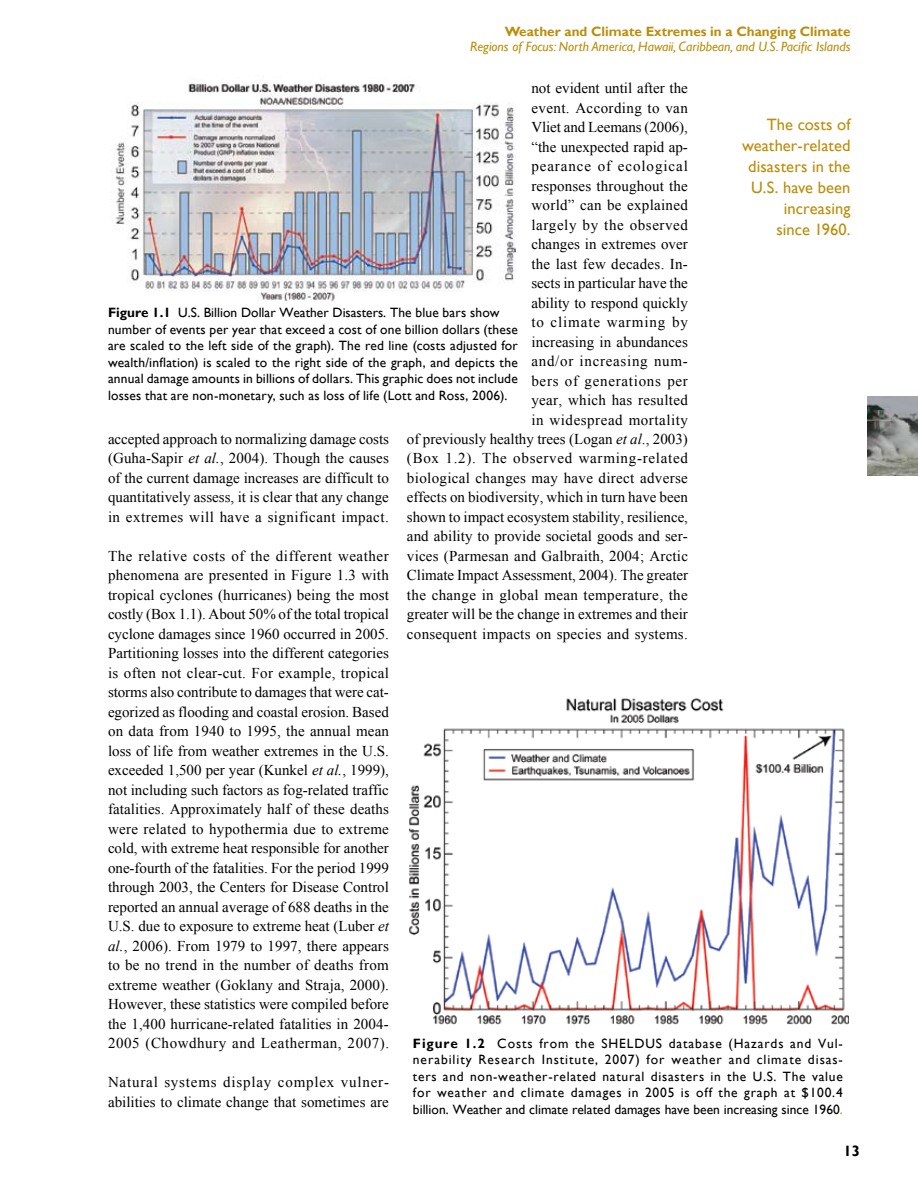
<style>
.page{position:relative;width:918px;height:1188px;background:#fff}
.page>*{position:absolute;margin:0;border:0;box-sizing:border-box;transform-origin:0 0}
.t1{font:16.5px/21px "Gill Sans";letter-spacing:.005em;color:#bb8d0a;text-align:right}
.t2{font:15px/19.5px "Times New Roman";letter-spacing:.015em;color:#000;text-align:justify}
.t3{font:700 15px "Gill Sans";color:#000}
.t4{font:13.5px/16.5px "Gill Sans";letter-spacing:.01em;color:#000;text-align:justify}
.t5{font:italic 13.5px "Gill Sans";color:#bb8d0a}
.t6{font:700 13.5px "Gill Sans";color:#bb8d0a}
.s1{font-style:italic}
.s2{font-weight:700}
.s3{color:#bb8d0a}
</style>
<div class="page">
<img style="left:867px;top:396px;width:51px;height:80px">
<img style="left:408px;top:698px;width:440px;height:327px">
<img style="left:114px;top:83px;width:402px;height:220px">
<p class="t6" style="left:505px;top:23px;width:347px">Weather and Climate Extremes in a Changing Climate</p>
<p class="t5" style="left:470px;top:39px;width:382px">Regions of Focus: North America, Hawaii, Caribbean, and U.S. Pacific Islands</p>
<p class="t2" style="left:407px;top:78px;width:283px;text-align:right">not evident until after the<br>event. According to van<br>Vliet and Leemans (2006),<br>“the unexpected rapid ap-<br>pearance of ecological<br>responses throughout the<br>world” can be explained<br>largely by the observed<br>changes in extremes over<br>the last few decades. In-<br>sects in particular have the<br>ability to respond quickly<br>to climate warming by<br>increasing in abundances<br>and/or increasing num-<br>bers of generations per<br>year, which has resulted<br>in widespread mortality<br>of previously healthy trees (Logan <span class="s1">et al</span>., 2003) (Box 1.2). The observed warming-related biological changes may have direct adverse effects on biodiversity, which in turn have been shown to impact ecosystem stability, resilience, and ability to provide societal goods and ser&shy;vices (Parmesan and Galbraith, 2004; Arctic<br>Climate Impact Assessment, 2004). The greater the change in global mean temperature, the greater will be the change in extremes and their consequent impacts on species and systems.</p>
<p class="t1" style="left:742px;top:114px;width:110px">The costs of weather-related disasters in the<br>U.S. have been increasing<br>since 1960.</p>
<p class="t4" style="left:108px;top:305px;width:411px;text-align:left"><span class="s2">Figure 1.1</span> U.S. Billion Dollar Weather Disasters. The blue bars show number of events per year that exceed a cost of one billion dollars (these are scaled to the left side of the graph). The red line (costs adjusted for wealth/inflation) is scaled to the right side of the graph, and depicts the annual damage amounts in billions of dollars. This graphic does not include losses that are non-monetary, such as loss of life (Lott and Ross, 2006).</p>
<p class="t2" style="left:108px;top:429px;width:282px">accepted approach to normalizing damage costs (Guha-Sapir <span class="s1">et al.</span>, 2004). Though the causes of the current damage increases are difficult to quantitatively assess, it is clear that any change in extremes will have a significant impact.</p>
<p class="t2" style="left:108px;top:546px;width:283px">The relative costs of the different weather phenomena are presented in Figure 1.3 with tropical cyclones (hurricanes) being the most costly (Box 1.1). About 50% of the total tropical cyclone damages since 1960 occurred in 2005.<br>Partitioning losses into the different categories is often not clear-cut. For example, tropical storms also contribute to damages that were cat&shy;egorized as flooding and coastal erosion. Based on data from 1940 to 1995, the annual mean loss of life from weather extremes in the U.S. exceeded 1,500 per year (Kunkel <span class="s1">et al.</span>, 1999), not including such factors as fog-related traffic fatalities. Approximately half of these deaths were related to hypothermia due to extreme cold, with extreme heat responsible for another one-fourth of the fatalities. For the period 1999 through 2003, the Centers for Disease Control reported an annual average of 688 deaths in the U.S. due to exposure to extreme heat (Luber <span class="s1">et al.</span>, 2006). From 1979 to 1997, there appears to be no trend in the number of deaths from extreme weather (Goklany and Straja, 2000).<br>However, these statistics were compiled before the 1,400 hurricane-related fatalities in 2004- 2005 (Chowdhury and Leatherman, 2007).</p>
<p class="t2" style="left:108px;top:1072px;width:283px">Natural systems display complex vulner&shy;abilities to climate change that sometimes are</p>
<p class="t4" style="left:413px;top:1035px;width:431px"><span class="s2">Figure 1.2</span> Costs from the SHELDUS database (Hazards and Vul&shy;nerability Research Institute, 2007) for weather and climate disas&shy;ters and non-weather-related natural disasters in the U.S. The value for weather and climate damages in 2005 is off the graph at $100.4 billion. Weather and climate related damages have been increasing since 1960<span class="s3">.</span></p>
<p class="t3" style="left:843px;top:1142px;width:18px">13</p>
</div>
